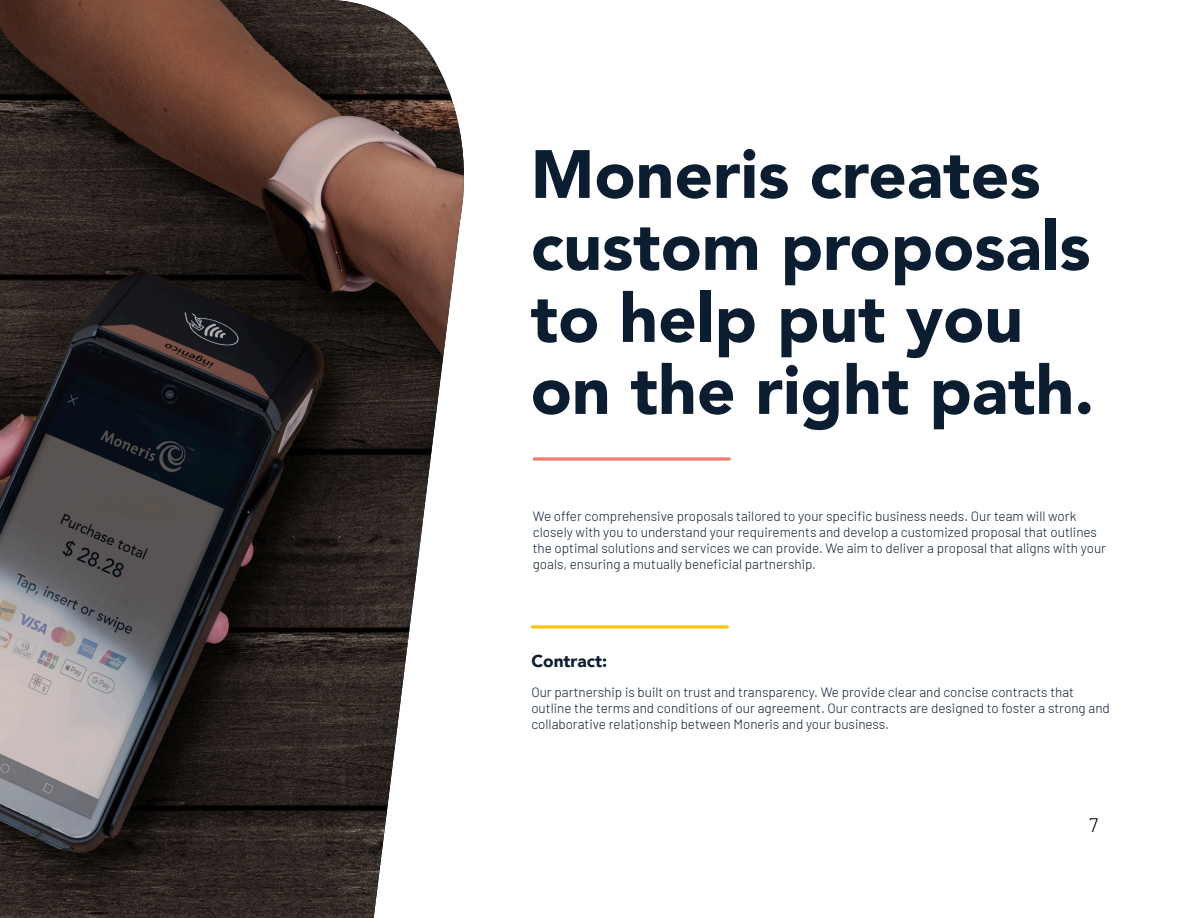
<style>
.page{position:relative;width:1188px;height:918px;background:#fff}
.page>*{position:absolute;margin:0;border:0;box-sizing:border-box;transform-origin:0 0}
.t1{font:900 67.5px/72px "Avenir";color:#0a1d31}
.t2{font:300 19.5px "Barlow";color:#000}
.Small_header{font:900 17.25px "Avenir";color:#0a1d31}
.Copy{font:300 13.5px/16.2px "Barlow";color:#0a1d31}
</style>
<div class="page">
<svg style="left:531px;top:625px;width:198px;height:4px"></svg>
<img style="left:0;top:0;width:464px;height:918px">
<svg style="left:533px;top:457px;width:198px;height:4px"></svg>
<p class="t1" style="left:531px;top:137px;width:565px">Moneris creates custom proposals to help put you on the right path.</p>
<p class="Copy" style="left:533px;top:507px;width:575px">We offer comprehensive proposals tailored to your specific business needs. Our team will work closely with you to understand your requirements and develop a customized proposal that outlines the optimal solutions and services we can provide. We aim to deliver a proposal that aligns with your goals, ensuring a mutually beneficial partnership.</p>
<p class="Small_header" style="left:531px;top:646px;width:77px">Contract:</p>
<p class="Copy" style="left:531px;top:683px;width:580px">Our partnership is built on trust and transparency. We provide clear and concise contracts that outline the terms and conditions of our agreement. Our contracts are designed to foster a strong and collaborative relationship between Moneris and your business.</p>
<h2 class="t2" style="left:1089px;top:811px;width:11px">7</h2>
</div>
